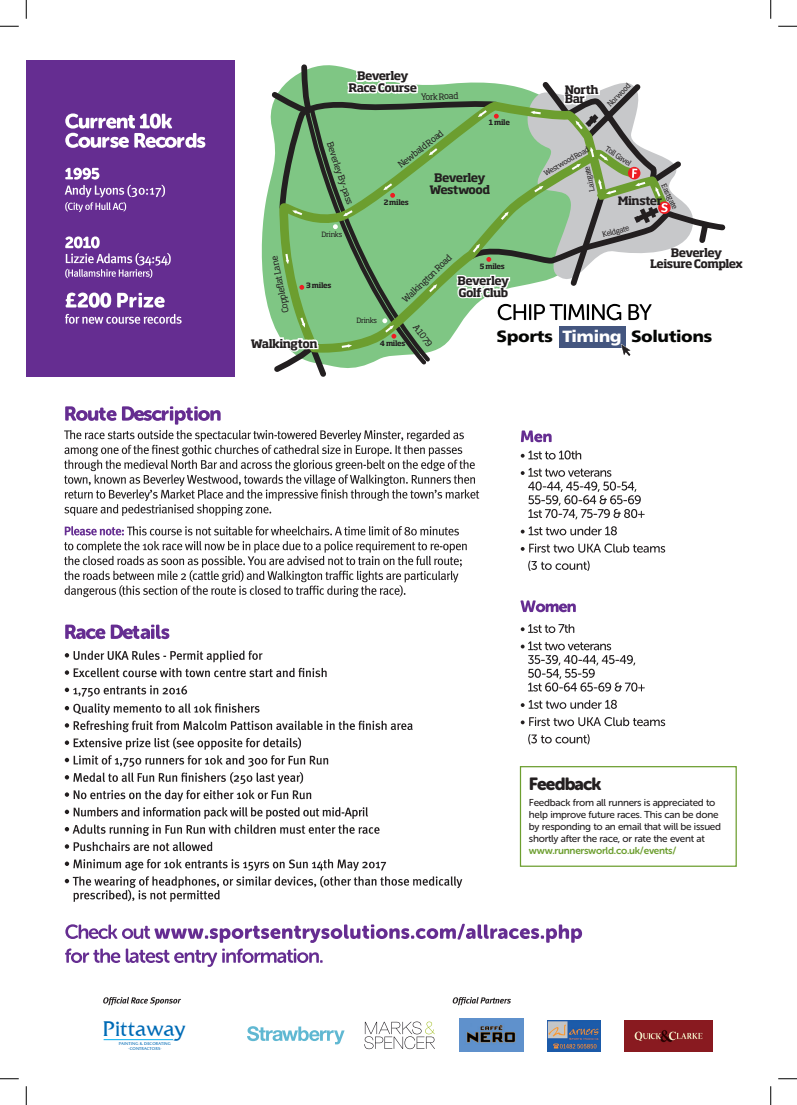
<style>
.page{position:relative;width:797px;height:1105px;background:#fff}
.page>*{position:absolute;margin:0;border:0;box-sizing:border-box;transform-origin:0 0}
.t1{font:21.88px "Friz Quadrata IT Cby BT";color:#006bb6}
.t2{font:17.5px "Museo Sans Rounded 900";letter-spacing:-.05em;color:#231f20}
.t3{font:16.25px "Humanist 777 BT Black B";letter-spacing:-.025em;color:#040503;scale:1.07 1}
.t4{font:700 11.5px/11.5px "Soho Pro";letter-spacing:-.045em;color:#231f20;text-align:center}
.t5{font:10px/12px "Museo Sans Rounded 500";letter-spacing:-.025em;color:#231f20}
.t6{font:8.62px "Soho Pro";color:#231f20}
.t7{font:7.25px "Soho Pro";letter-spacing:-.045em;color:#231f20}
.t8{font:700 7.25px "Soho Pro";letter-spacing:-.04em;color:#231f20}
.t9{font:4.12px/5px "Friz Quadrata IT Cby BT";letter-spacing:.015em;color:#006bb6;text-align:center}
.s1{color:#fff}
.s2{font-family:"Museo Sans Rounded 700";color:#6c9e2f}
</style>
<div class="page">
<div style="left:26px;top:61px;width:208px;height:316px;background:#652d91"></div>
<svg style="left:65px;top:314px;width:117px;height:10px"></svg>
<svg style="left:66px;top:293px;width:99px;height:15px"></svg>
<svg style="left:65px;top:236px;width:106px;height:42px"></svg>
<svg style="left:65px;top:168px;width:100px;height:44px"></svg>
<svg style="left:65px;top:113px;width:140px;height:35px"></svg>
<svg style="left:528px;top:734px;width:61px;height:10px"></svg>
<svg style="left:520px;top:717px;width:145px;height:9px"></svg>
<svg style="left:520px;top:700px;width:97px;height:9px"></svg>
<svg style="left:520px;top:641px;width:124px;height:51px"></svg>
<svg style="left:520px;top:624px;width:54px;height:9px"></svg>
<svg style="left:520px;top:600px;width:56px;height:12px"></svg>
<svg style="left:528px;top:561px;width:61px;height:10px"></svg>
<svg style="left:520px;top:543px;width:145px;height:10px"></svg>
<svg style="left:520px;top:526px;width:97px;height:9px"></svg>
<svg style="left:520px;top:468px;width:124px;height:51px"></svg>
<svg style="left:520px;top:450px;width:61px;height:9px"></svg>
<svg style="left:521px;top:430px;width:30px;height:12px"></svg>
<svg style="left:301px;top:64px;width:425px;height:313px"></svg>
<svg style="left:65px;top:859px;width:397px;height:43px"></svg>
<svg style="left:65px;top:842px;width:147px;height:9px"></svg>
<svg style="left:65px;top:790px;width:314px;height:46px"></svg>
<svg style="left:65px;top:721px;width:348px;height:63px"></svg>
<svg style="left:65px;top:703px;width:194px;height:12px"></svg>
<svg style="left:65px;top:685px;width:122px;height:12px"></svg>
<svg style="left:65px;top:668px;width:261px;height:9px"></svg>
<svg style="left:65px;top:650px;width:197px;height:12px"></svg>
<svg style="left:65px;top:625px;width:104px;height:14px"></svg>
<svg style="left:65px;top:924px;width:517px;height:43px"></svg>
<svg style="left:64px;top:526px;width:403px;height:71px"></svg>
<svg style="left:64px;top:406px;width:415px;height:110px"></svg>
<svg style="left:261px;top:69px;width:412px;height:305px"></svg>
<div style="left:520px;top:766px;width:216px;height:101px;border:1px solid #6c9e2f"></div>
<svg style="left:364px;top:1021px;width:71px;height:28px"></svg>
<svg style="left:452px;top:997px;width:59px;height:8px"></svg>
<svg style="left:103px;top:997px;width:78px;height:8px"></svg>
<svg style="left:247px;top:1026px;width:97px;height:18px"></svg>
<img style="left:547px;top:1021px;width:53px;height:30px">
<img style="left:459px;top:1018px;width:64px;height:34px">
<hr style="left:104px;top:1039px;width:69px;height:1px;background:#00aeef">
<img style="left:624px;top:1020px;width:88px;height:31px">
<svg style="left:0;top:25px;width:19px;height:2px"></svg>
<svg style="left:778px;top:25px;width:19px;height:2px"></svg>
<svg style="left:0;top:1078px;width:19px;height:1px"></svg>
<svg style="left:778px;top:1078px;width:19px;height:1px"></svg>
<svg style="left:25px;top:0;width:2px;height:19px"></svg>
<svg style="left:25px;top:1086px;width:2px;height:19px"></svg>
<svg style="left:770px;top:0;width:1px;height:19px"></svg>
<svg style="left:770px;top:1086px;width:1px;height:19px"></svg>
<p class="t6" style="left:280px;top:314px;width:59px;rotate:-102deg">Copple at Lane</p>
<p class="t4" style="left:348px;top:70px;width:70px">Beverley<br>Race Course</p>
<p class="t6" style="left:420px;top:91px;width:39px;rotate:-2deg">York Road</p>
<p class="t6" style="left:395px;top:161px;width:56px;rotate:-38deg">Newbald Road</p>
<p class="t8" style="left:489px;top:117px;width:23px">1 mile</p>
<p class="t6" style="left:335px;top:140px;width:67px;rotate:72deg">Beverley By-pass</p>
<p class="t4" style="left:429px;top:171px;width:63px">Beverley<br>Westwood</p>
<p class="t8" style="left:384px;top:197px;width:27px">2 miles</p>
<p class="t7" style="left:321px;top:229px;width:22px">Drinks</p>
<p class="t8" style="left:306px;top:280px;width:27px">3 miles</p>
<p class="t6" style="left:400px;top:297px;width:66px;rotate:-44deg">Walkington Road</p>
<p class="t8" style="left:480px;top:261px;width:27px">5 miles</p>
<p class="t4" style="left:457px;top:274px;width:53px;text-align:left">Beverley<br>Golf Club</p>
<p class="t4" style="left:565px;top:84px;width:36px;line-height:9.4px;text-align:left">North<br>Bar</p>
<p class="t7" style="left:605px;top:102px;width:31px;rotate:-45deg">Norwood</p>
<p class="t7" style="left:542px;top:170px;width:53px;rotate:-30deg">WestwoodRoad</p>
<p class="t7" style="left:587px;top:192px;width:27px;rotate:-103deg">Lairgate</p>
<p class="t7" style="left:608px;top:144px;width:31px;rotate:33deg">Toll Gavel</p>
<p class="t7" style="left:668px;top:182px;width:29px;rotate:65deg">Eastgate</p>
<p class="t4" style="left:618px;top:194px;width:46px">Minster</p>
<p class="t7" style="left:601px;top:230px;width:29px;rotate:-15deg">Keldgate</p>
<p class="t4" style="left:650px;top:246px;width:94px">Beverley<br>Leisure Complex</p>
<p class="t7" style="left:356px;top:315px;width:22px">Drinks</p>
<p class="t6" style="left:420px;top:322px;width:26px;rotate:54deg">A1079</p>
<p class="t4" style="left:251px;top:337px;width:68px">Walkington</p>
<p class="t3" style="left:496px;top:326px;width:203px">Sports <span class="s1">Timing</span> Solutions</p>
<p class="t8" style="left:380px;top:338px;width:27px">4 miles</p>
<p class="t1" style="left:102px;top:1015px;width:84px">Pittaway</p>
<p class="t9" style="left:119px;top:1041px;width:53px">PAINTING &amp; DECORATING .CONTRACTORS.</p>
<p class="t2" style="left:529px;top:774px;width:74px">Feedback</p>
<p class="t5" style="left:529px;top:797px;width:194px">Feedback from all runners is appreciated to help improve future races. This can be done by responding to an email that will be issued shortly after the race, or rate the event at <span class="s2">www.runnersworld.co.uk/events/</span></p>
</div>
